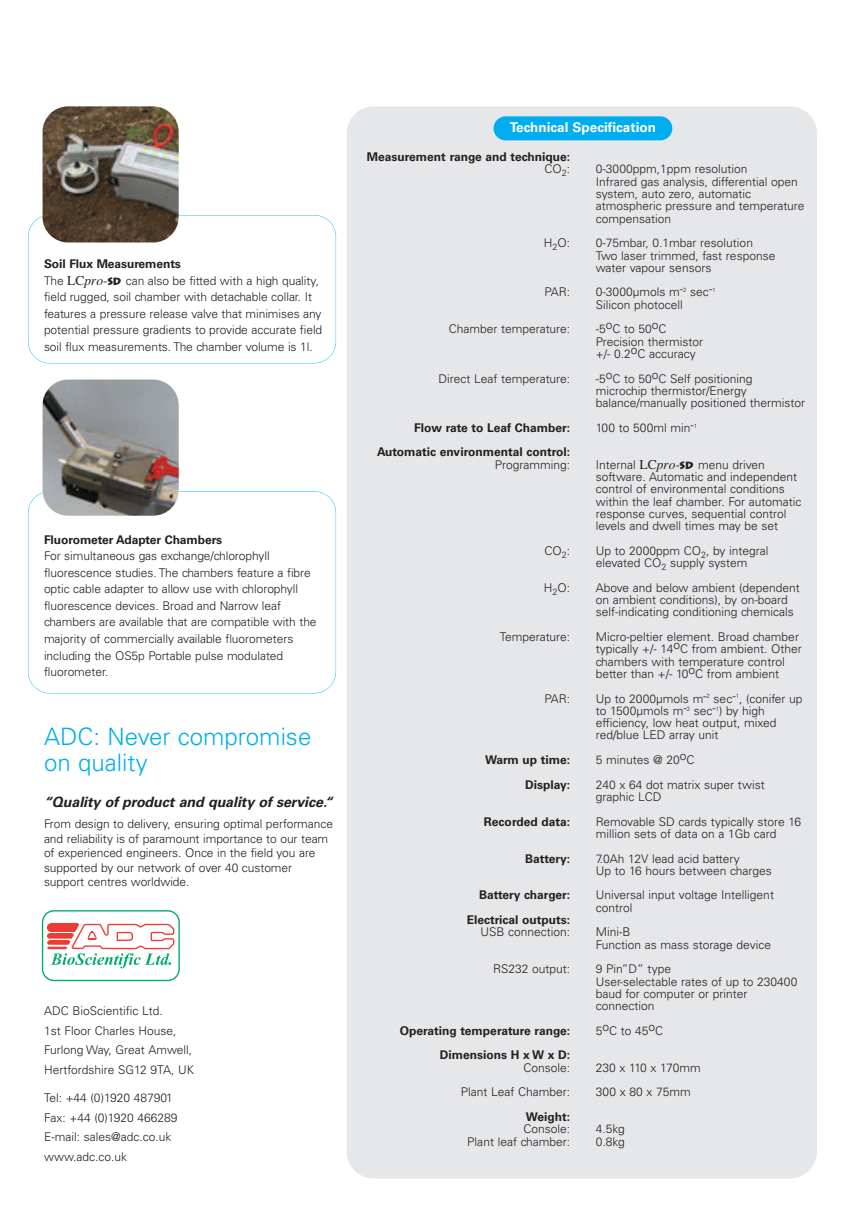
<style>
.page{position:relative;width:851px;height:1221px;background:#fff}
.page>*{position:absolute;margin:0;border:0;box-sizing:border-box;transform-origin:0 0}
.t1{font:300 24px/25.5px "Univers";color:#00aeef}
.t2{font:italic 700 14.25px "Univers";color:#231f20}
.t3{font:700 13.5px "Univers";color:#fff}
.t4{font:300 12px/12.3px "Univers";color:#231f20}
.t5{font:700 12px/24.6px "Univers";color:#231f20;text-align:right}
.s1{font-weight:700}
.s2{font-family:"Times";font-weight:400;font-size:13.5px}
.s3{font-family:"Times";font-weight:400;font-style:italic;font-size:13.5px}
.s4{font-family:"Lithograph";font-weight:400;font-size:10.5px}
.s5{font-weight:300}
</style>
<div class="page">
<svg style="left:28px;top:215px;width:308px;height:148px"></svg>
<svg style="left:28px;top:491px;width:308px;height:202px"></svg>
<div style="left:346px;top:106px;width:470px;height:1072px;background:#e6e7e9;border-radius:27px"></div>
<svg style="left:42px;top:910px;width:138px;height:71px"></svg>
<div style="left:493px;top:116px;width:179px;height:24px;background:#00aeef;border-radius:12px"></div>
<img style="left:43px;top:106px;width:136px;height:136px">
<img style="left:43px;top:379px;width:136px;height:136px">
<p class="t4" style="left:44px;top:257px;width:280px;line-height:16.5px"><span class="s1">Soil Flux Measurements<br></span>The <span class="s2">LC</span><span class="s3">pro-</span><span class="s4">SD</span> can also be fitted with a high quality, field rugged, soil chamber with detachable collar. It features a pressure release valve that minimises any potential pressure gradients to provide accurate field soil flux measurements. The chamber volume is 1l.</p>
<p class="t5" style="left:44px;top:528px;width:180px">Fluorometer Adapter Chambers</p>
<p class="t4" style="left:44px;top:549px;width:274px;line-height:16.5px">For simultaneous gas exchange/chlorophyll fluorescence studies. The chambers feature a fibre optic cable adapter to allow use with chlorophyll fluorescence devices. Broad and Narrow leaf chambers are available that are compatible with the majority of commercially available fluorometers including the OS5p Portable pulse modulated fluorometer.</p>
<h1 class="t1" style="left:44px;top:726px;width:269px">ADC: Never compromise on quality</h1>
<p class="t2" style="left:44px;top:796px;width:293px">“Quality of product and quality of service.“</p>
<p class="t4" style="left:44px;top:817px;width:290px;line-height:14.4px">From design to delivery, ensuring optimal performance and reliability is of paramount importance to our team of experienced engineers. Once in the field you are supported by our network of over 40 customer support centres worldwide.</p>
<p class="t4" style="left:44px;top:1002px;width:151px;line-height:19.5px">ADC BioScientific Ltd.<br>1st Floor Charles House,<br>Furlong Way, Great Amwell,<br>Hertfordshire SG12 9TA, UK</p>
<p class="t4" style="left:44px;top:1089px;width:135px;line-height:19.5px">Tel: +44 (0)1920 487901<br>Fax: +44 (0)1920 466289<br>E-mail: sales@adc.co.uk www.adc.co.uk</p>
<p class="t3" style="left:510px;top:122px;width:147px">Technical Specification</p>
<p class="t5" style="left:367px;top:152px;width:205px;line-height:12.3px">Measurement range and technique:<br><span class="s5">CO</span><sub>2</sub><span class="s5">:</span></p>
<p class="t4" style="left:543px;top:238px;width:28px">H<sub>2</sub>O:</p>
<p class="t4" style="left:544px;top:287px;width:27px">PAR:</p>
<p class="t4" style="left:448px;top:324px;width:123px">Chamber temperature:</p>
<p class="t4" style="left:438px;top:373px;width:133px">Direct Leaf temperature:</p>
<p class="t5" style="left:377px;top:416px;width:195px">Flow rate to Leaf Chamber:<br>Automatic environmental control:</p>
<p class="t4" style="left:495px;top:459px;width:77px">Programming:</p>
<p class="t4" style="left:544px;top:545px;width:27px">CO<sub>2</sub>:</p>
<p class="t4" style="left:543px;top:582px;width:28px">H<sub>2</sub>O:</p>
<p class="t4" style="left:499px;top:631px;width:72px">Temperature:</p>
<p class="t4" style="left:544px;top:693px;width:27px">PAR:</p>
<p class="t5" style="left:485px;top:748px;width:86px">Warm up time:<br>Display:</p>
<p class="t5" style="left:484px;top:810px;width:88px">Recorded data:</p>
<p class="t5" style="left:525px;top:847px;width:46px">Battery:</p>
<p class="t5" style="left:467px;top:884px;width:105px">Battery charger:<br>Electrical outputs:</p>
<p class="t4" style="left:480px;top:927px;width:91px">USB connection:</p>
<p class="t4" style="left:493px;top:963px;width:78px">RS232 output:</p>
<p class="t5" style="left:399px;top:1019px;width:172px">Operating temperature range:<br>Dimensions H x W x D:</p>
<p class="t4" style="left:461px;top:1056px;width:111px;line-height:24.6px;text-align:right">Console:<br>Plant Leaf Chamber:</p>
<p class="t5" style="left:526px;top:1105px;width:46px">Weight:</p>
<p class="t4" style="left:467px;top:1123px;width:104px;text-align:right">Console:<br>Plant leaf chamber:</p>
<p class="t4" style="left:595px;top:164px;width:210px">0-3000ppm,1ppm resolution<br>Infrared gas analysis, differential open system, auto zero, automatic atmospheric pressure and temperature compensation</p>
<p class="t4" style="left:595px;top:238px;width:181px">0-75mbar, 0.1mbar resolution<br>Two laser trimmed, fast response water vapour sensors</p>
<p class="t4" style="left:595px;top:287px;width:121px">0-3000µmols m-<sup>2</sup> sec-<sup>1<br></sup>Silicon photocell</p>
<p class="t4" style="left:595px;top:324px;width:109px">-5oC to 50oC<br>Precision thermistor +/- 0.2oC accuracy</p>
<p class="t4" style="left:595px;top:373px;width:211px">-5oC to 50oC Self positioning microchip thermistor/Energy balance/manually positioned thermistor</p>
<p class="t4" style="left:595px;top:422px;width:103px">100 to 500ml min-<sup>1</sup></p>
<p class="t4" style="left:595px;top:459px;width:207px">Internal <span class="s2">LC</span><span class="s3">pro-</span><span class="s4">SD</span> menu driven software. Automatic and independent control of environmental conditions within the leaf chamber. For automatic response curves, sequential control levels and dwell times may be set</p>
<p class="t4" style="left:595px;top:545px;width:174px">Up to 2000ppm CO<sub>2</sub>, by integral elevated CO<sub>2</sub> supply system</p>
<p class="t4" style="left:595px;top:582px;width:206px">Above and below ambient (dependent on ambient conditions), by on-board self-indicating conditioning chemicals</p>
<p class="t4" style="left:595px;top:631px;width:207px">Micro-peltier element. Broad chamber typically +/- 14oC from ambient. Other chambers with temperature control better than +/- 10oC from ambient</p>
<p class="t4" style="left:595px;top:693px;width:208px">Up to 2000µmols m-<sup>2</sup> sec-<sup>1</sup>, (conifer up to 1500µmols m-<sup>2</sup> sec-<sup>1</sup>) by high efficiency, low heat output, mixed red/blue LED array unit</p>
<p class="t4" style="left:595px;top:748px;width:170px;line-height:24.6px">5 minutes @ 20oC<br>240 x 64 dot matrix super twist</p>
<p class="t4" style="left:595px;top:785px;width:207px;line-height:24.6px">graphic LCD<br>Removable SD cards typically store 16</p>
<p class="t4" style="left:595px;top:822px;width:182px;line-height:24.6px">million sets of data on a 1Gb card<br>7.0Ah 12V lead acid battery</p>
<p class="t4" style="left:595px;top:859px;width:180px;line-height:24.6px">Up to 16 hours between charges<br>Universal input voltage Intelligent</p>
<p class="t4" style="left:595px;top:896px;width:38px;line-height:24.6px">control<br>Mini-B</p>
<p class="t4" style="left:595px;top:933px;width:177px;line-height:24.6px">Function as mass storage device<br>9 Pin”D” type</p>
<p class="t4" style="left:595px;top:976px;width:203px">User-selectable rates of up to 230400 baud for computer or printer connection</p>
<p class="t4" style="left:595px;top:1025px;width:69px">5oC to 45oC</p>
<p class="t4" style="left:595px;top:1056px;width:106px;line-height:24.6px">230 x 110 x 170mm<br>300 x 80 x 75mm</p>
<p class="t4" style="left:595px;top:1123px;width:31px">4.5kg<br>0.8kg</p>
</div>
